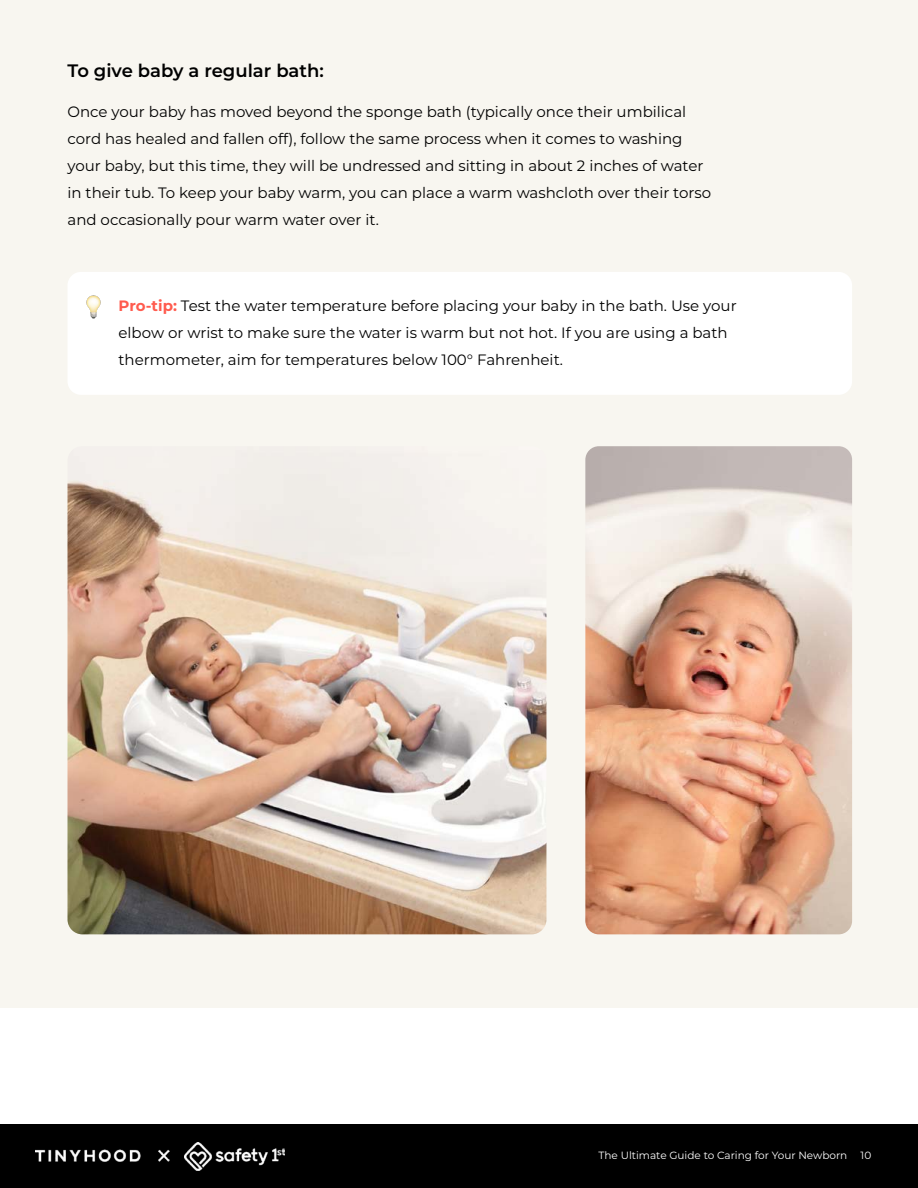
<style>
.page{position:relative;width:918px;height:1188px;background:#fff}
.page>*{position:absolute;margin:0;border:0;box-sizing:border-box;transform-origin:0 0}
.t1{font:600 18px "Montserrat";color:#000}
.t2{font:15px/27px "Montserrat";color:#000}
.t3{font:10.5px "Montserrat";color:#fff}
.s1{font-weight:700;color:#ff5b4e}
</style>
<div class="page">
<div style="left:0;top:1125px;width:918px;height:63px;background:#000"></div>
<img style="left:36px;top:1149px;width:134px;height:13px">
<img style="left:184px;top:1142px;width:101px;height:28px">
<div style="left:0;top:0;width:918px;height:1008px;background:#f8f6f0"></div>
<div style="left:68px;top:272px;width:784px;height:123px;background:#fff;border-radius:14px"></div>
<img style="left:585px;top:446px;width:267px;height:488px">
<img style="left:68px;top:474px;width:478px;height:460px">
<p class="t1" style="left:68px;top:58px;width:258px">To give baby a regular bath:</p>
<p class="t2" style="left:68px;top:98px;width:645px">Once your baby has moved beyond the sponge bath (typically once their umbilical cord has healed and fallen off), follow the same process when it comes to washing your baby, but this time, they will be undressed and sitting in about 2 inches of water in their tub. To keep your baby warm, you can place a warm washcloth over their torso and occasionally pour warm water over it.</p>
<p class="t2" style="left:119px;top:292px;width:620px"><span class="s1">Pro-tip:</span> Test the water temperature before placing your baby in the bath. Use your elbow or wrist to make sure the water is warm but not hot. If you are using a bath thermometer, aim for temperatures below 100° Fahrenheit.</p>
<p class="t3" style="left:598px;top:1148px;width:250px">The Ultimate Guide to Caring for Your Newborn</p>
<p class="t3" style="left:861px;top:1148px;width:12px">10</p>
</div>
